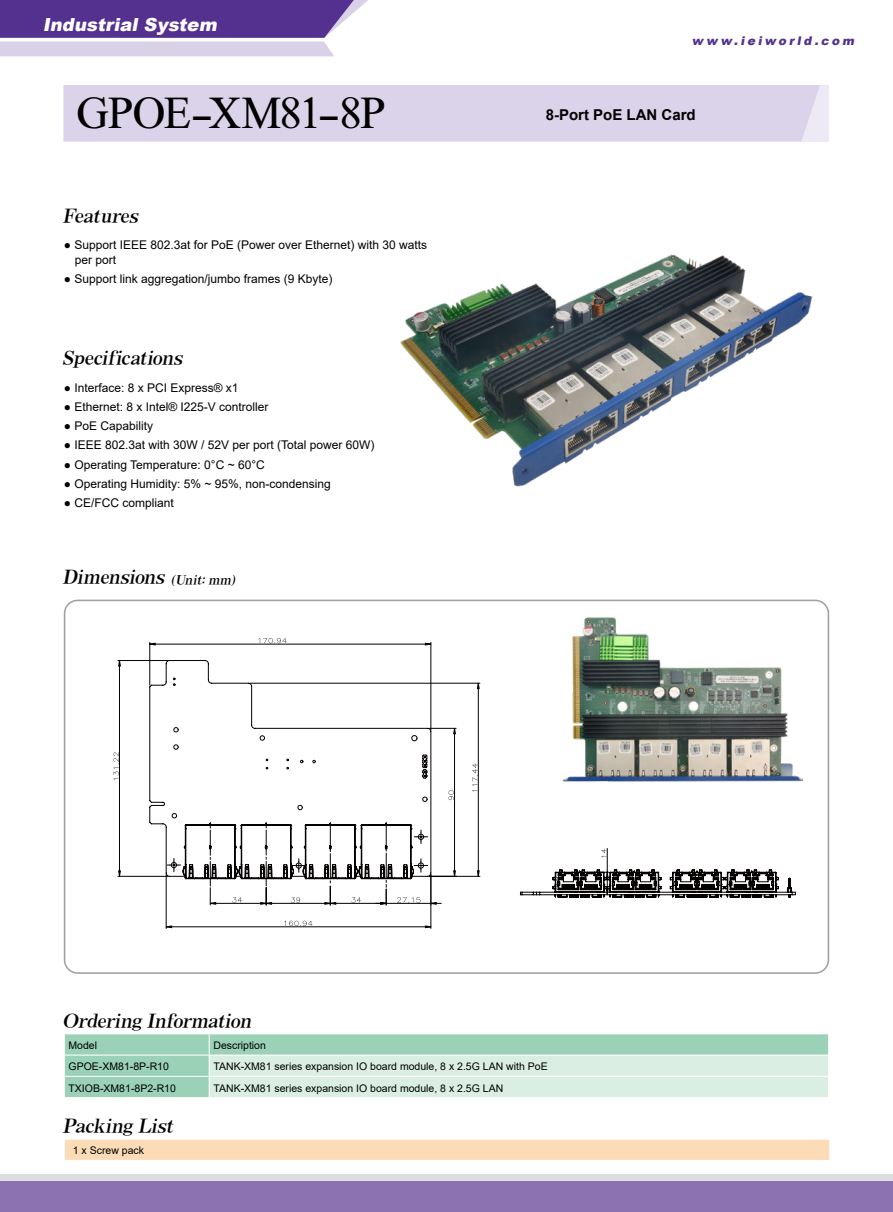
<style>
.page{position:relative;width:893px;height:1212px;background:#fff}
.page>*{position:absolute;margin:0;border:0;box-sizing:border-box;transform-origin:0 0}
.t1{font:800 39px "AR Roman 1";letter-spacing:-.04em;color:#000}
.t2{font:italic 18px "AR Roman 1 Heavy Euro";color:#000}
.t3{font:italic 900 18px "Arial";color:#fff}
.t4{font:700 15px "Arial";color:#000}
.t5{font:12px/15px "Arial";color:#000}
.t6{font:italic 900 12px "Arial";color:#54318f}
.t7{font:10.5px "Arial";color:#000}
.s1{font-size:12px}
</style>
<div class="page">
<div style="left:0;top:1174px;width:893px;height:38px;background:#dcdddd"></div>
<div style="left:0;top:1181px;width:893px;height:31px;background:#8d72b1"></div>
<svg style="left:0;top:0;width:368px;height:56px;background:#8b73b3"></svg>
<div style="left:64px;top:85px;width:765px;height:57px;background:#eeeaf5"></div>
<div style="left:64px;top:85px;width:756px;height:56px;background:#dbd3e9"></div>
<div style="left:64px;top:600px;width:765px;height:374px;border:2px solid #9fa0a0;border-radius:13px"></div>
<div style="left:65px;top:1034px;width:144px;height:63px;background:#9ad1b7"></div>
<svg style="left:64px;top:1034px;width:1px;height:63px"></svg>
<svg style="left:209px;top:1034px;width:620px;height:63px;background:#c6e5d6"></svg>
<hr style="left:64px;top:1054px;width:145px;height:1px;background:#fff">
<hr style="left:64px;top:1076px;width:145px;height:1px;background:#fff">
<hr style="left:209px;top:1054px;width:620px;height:1px;background:#fff">
<hr style="left:209px;top:1076px;width:620px;height:1px;background:#fff">
<svg style="left:258px;top:638px;width:29px;height:5px"></svg>
<hr style="left:150px;top:642px;width:1px;height:43px;background:#040000">
<hr style="left:431px;top:642px;width:1px;height:88px;background:#040000">
<hr style="left:429px;top:876px;width:51px;height:1px;background:#040000">
<hr style="left:250px;top:683px;width:230px;height:1px;background:#040000">
<svg style="left:150px;top:643px;width:282px;height:17px"></svg>
<svg style="left:114px;top:660px;width:365px;height:269px"></svg>
<svg style="left:149px;top:660px;width:283px;height:219px"></svg>
<svg style="left:519px;top:848px;width:277px;height:49px"></svg>
<img style="left:400px;top:254px;width:413px;height:233px">
<img style="left:562px;top:617px;width:240px;height:165px">
<div style="left:64px;top:1139px;width:766px;height:21px;background:#fcdcb7"></div>
<svg style="left:64px;top:1140px;width:1px;height:20px"></svg>
<hr style="left:64px;top:1138px;width:766px;height:2px;background:#fff">
<svg style="left:829px;top:1140px;width:1px;height:20px"></svg>
<h2 class="t3" style="left:43px;top:18px;width:178px">Industrial System</h2>
<h1 class="t1" style="left:77px;top:92px;width:311px">GPOE-XM81-8P</h1>
<h2 class="t2" style="left:63px;top:208px;width:80px">Features</h2>
<p class="t5" style="left:75px;top:237px;width:354px;text-indent:-11px">● Support IEEE 802.3at for PoE (Power over Ethernet) with 30 watts per port</p>
<p class="t5" style="left:64px;top:271px;width:270px">● Support link aggregation/jumbo frames (9 Kbyte)</p>
<h2 class="t2" style="left:63px;top:350px;width:124px">Specifications</h2>
<p class="t5" style="left:64px;top:380px;width:176px">● Interface: 8 x PCI Express® x1</p>
<p class="t5" style="left:64px;top:399px;width:206px">● Ethernet: 8 x Intel® I225-V controller</p>
<p class="t5" style="left:64px;top:418px;width:91px">● PoE Capability</p>
<p class="t5" style="left:64px;top:437px;width:312px">● IEEE 802.3at with 30W / 52V per port (Total power 60W)</p>
<p class="t5" style="left:64px;top:457px;width:203px">● Operating Temperature: 0°C ~ 60°C</p>
<p class="t5" style="left:64px;top:476px;width:269px">● Operating Humidity: 5% ~ 95%, non-condensing</p>
<p class="t5" style="left:64px;top:495px;width:111px">● CE/FCC compliant</p>
<h2 class="t2" style="left:63px;top:569px;width:177px">Dimensions <span class="s1">(Unit: mm)</span></h2>
<p class="t6" style="left:692px;top:37px;width:166px">www.ieiworld.com</p>
<p class="t4" style="left:546px;top:109px;width:152px">8-Port PoE LAN Card</p>
<h2 class="t2" style="left:63px;top:1013px;width:193px">Ordering Information</h2>
<p class="t7" style="left:69px;top:1041px;width:30px">Model</p>
<p class="t7" style="left:213px;top:1041px;width:54px">Description</p>
<p class="t7" style="left:69px;top:1062px;width:102px">GPOE-XM81-8P-R10</p>
<p class="t7" style="left:213px;top:1062px;width:336px">TANK-XM81 series expansion IO board module, 8 x 2.5G LAN with PoE</p>
<p class="t7" style="left:69px;top:1084px;width:109px">TXIOB-XM81-8P2-R10</p>
<p class="t7" style="left:213px;top:1084px;width:291px">TANK-XM81 series expansion IO board module, 8 x 2.5G LAN</p>
<h2 class="t2" style="left:63px;top:1118px;width:115px">Packing List</h2>
<p class="t7" style="left:73px;top:1146px;width:73px">1 x Screw pack</p>
</div>
